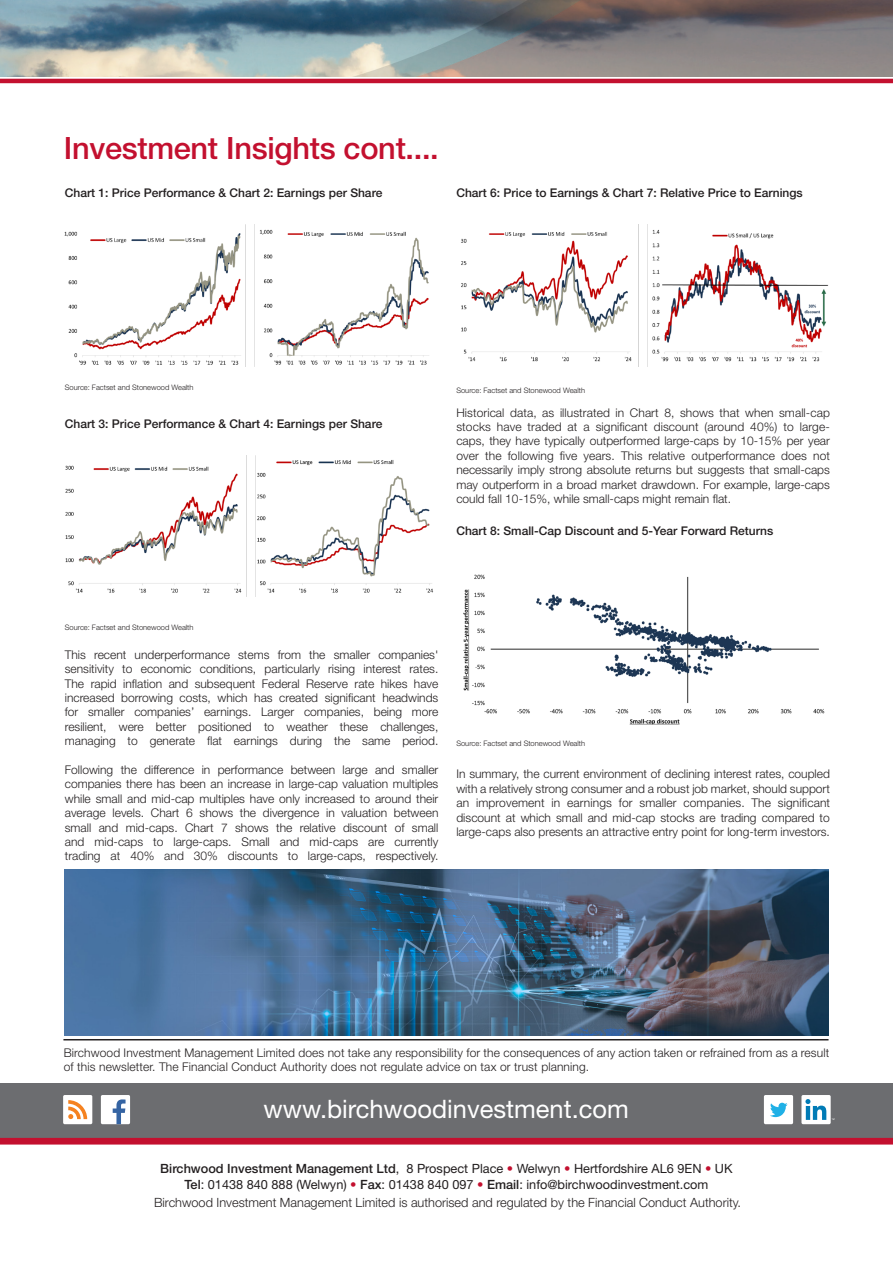
<style>
.page{position:relative;width:893px;height:1263px;background:#fff}
.page>*{position:absolute;margin:0;border:0;box-sizing:border-box;transform-origin:0 0}
.t1{font:500 30.75px "Helvetica Neue LT Std";letter-spacing:-.01em;color:#c3102f}
.t2{font:25.5px "Helvetica Neue LT Std";color:#fff}
.t3{font:12.75px "Helvetica Neue LT Std";color:#231f20}
.t4{font:300 12.75px "Helvetica Neue LT Std";color:#231f20}
.t5{font:300 12px/14.4px "Helvetica Neue LT Std";color:#231f20;text-align:justify}
.t6{font:500 12px "Helvetica Neue LT Std";color:#231f20}
.t7{font:300 7.5px "Helvetica Neue LT Std";color:#231f20}
.s1{font-weight:500}
.s2{color:#c3102f}
</style>
<div class="page">
<div style="left:0;top:1083px;width:893px;height:55px;background:#6c6d70"></div>
<div style="left:0;top:1138px;width:893px;height:6px;background:#c3102f"></div>
<div style="left:801px;top:1095px;width:30px;height:29px;background:#fff;border-radius:2px"></div>
<svg style="left:805px;top:1099px;width:21px;height:21px"></svg>
<div style="left:764px;top:1095px;width:29px;height:29px;background:#fff;border-radius:2px"></div>
<svg style="left:770px;top:1103px;width:18px;height:14px"></svg>
<div style="left:101px;top:1095px;width:29px;height:29px;background:#fff;border-radius:2px"></div>
<svg style="left:113px;top:1099px;width:13px;height:25px"></svg>
<div style="left:63px;top:1095px;width:29px;height:29px;background:#fff;border-radius:2px"></div>
<svg style="left:68px;top:1100px;width:19px;height:19px"></svg>
<hr style="left:0;top:79px;width:893px;height:4px;background:#c3102f">
<img style="left:0;top:0;width:893px;height:76px">
<hr style="left:63px;top:1039px;width:765px;height:1px;background:#231f20">
<img style="left:64px;top:225px;width:365px;height:141px">
<img style="left:65px;top:455px;width:368px;height:142px">
<img style="left:461px;top:225px;width:368px;height:141px">
<img style="left:463px;top:574px;width:362px;height:151px">
<img style="left:65px;top:870px;width:764px;height:165px">
<p class="t1" style="left:64px;top:130px;width:377px">Investment Insights cont....</p>
<p class="t6" style="left:65px;top:186px;width:319px">Chart 1: Price Performance &amp; Chart 2: Earnings per Share</p>
<p class="t6" style="left:456px;top:186px;width:348px">Chart 6: Price to Earnings &amp; Chart 7: Relative Price to Earnings</p>
<p class="t7" style="left:65px;top:383px;width:130px">Source: Factset and Stonewood Wealth</p>
<p class="t6" style="left:65px;top:417px;width:319px">Chart 3: Price Performance &amp; Chart 4: Earnings per Share</p>
<p class="t7" style="left:456px;top:386px;width:130px">Source: Factset and Stonewood Wealth</p>
<p class="t5" style="left:456px;top:405px;width:375px">Historical data, as illustrated in Chart 8, shows that when small-cap stocks have traded at a significant discount (around 40%) to large&shy;caps, they have typically outperformed large-caps by 10-15% per year over the following five years. This relative outperformance does not necessarily imply strong absolute returns but suggests that small-caps may outperform in a broad market drawdown. For example, large-caps could fall 10-15%, while small-caps might remain flat.</p>
<p class="t6" style="left:456px;top:524px;width:318px">Chart 8: Small-Cap Discount and 5-Year Forward Returns</p>
<p class="t7" style="left:65px;top:623px;width:130px">Source: Factset and Stonewood Wealth</p>
<p class="t5" style="left:65px;top:647px;width:375px">This recent underperformance stems from the smaller companies' sensitivity to economic conditions, particularly rising interest rates.<br>The rapid inflation and subsequent Federal Reserve rate hikes have increased borrowing costs, which has created significant headwinds for smaller companies’ earnings. Larger companies, being more resilient, were better positioned to weather these challenges, managing to generate flat earnings during the same period.</p>
<p class="t5" style="left:65px;top:762px;width:375px">Following the difference in performance between large and smaller companies there has been an increase in large-cap valuation multiples while small and mid-cap multiples have only increased to around their average levels. Chart 6 shows the divergence in valuation between small and mid-caps. Chart 7 shows the relative discount of small and mid-caps to large-caps. Small and mid-caps are currently trading at 40% and 30% discounts to large-caps, respectively.</p>
<p class="t7" style="left:456px;top:739px;width:130px">Source: Factset and Stonewood Wealth</p>
<p class="t5" style="left:456px;top:767px;width:375px">In summary, the current environment of declining interest rates, coupled with a relatively strong consumer and a robust job market, should support an improvement in earnings for smaller companies. The significant discount at which small and mid-cap stocks are trading compared to large-caps also presents an attractive entry point for long-term investors.</p>
<p class="t5" style="left:64px;top:1045px;width:767px">Birchwood Investment Management Limited does not take any responsibility for the consequences of any action taken or refrained from as a result of this newsletter. The Financial Conduct Authority does not regulate advice on tax or trust planning.</p>
<p class="t2" style="left:263px;top:1093px;width:367px">www.birchwoodinvestment.com</p>
<p class="t3" style="left:160px;top:1160px;width:574px"><span class="s1">Birchwood Investment Management Ltd</span>, 8 Prospect Place <span class="s2">•</span> Welwyn <span class="s2">•</span> Hertfordshire AL6 9EN <span class="s2">•</span> UK</p>
<p class="t3" style="left:185px;top:1176px;width:525px"><span class="s1">Tel</span>: 01438 840 888 (Welwyn) <span class="s2">•</span> <span class="s1">Fax</span>: 01438 840 097 <span class="s2">•</span> <span class="s1">Email</span>: info@birchwoodinvestment.com</p>
<p class="t4" style="left:154px;top:1194px;width:588px">Birchwood Investment Management Limited is authorised and regulated by the Financial Conduct Authority.</p>
</div>
